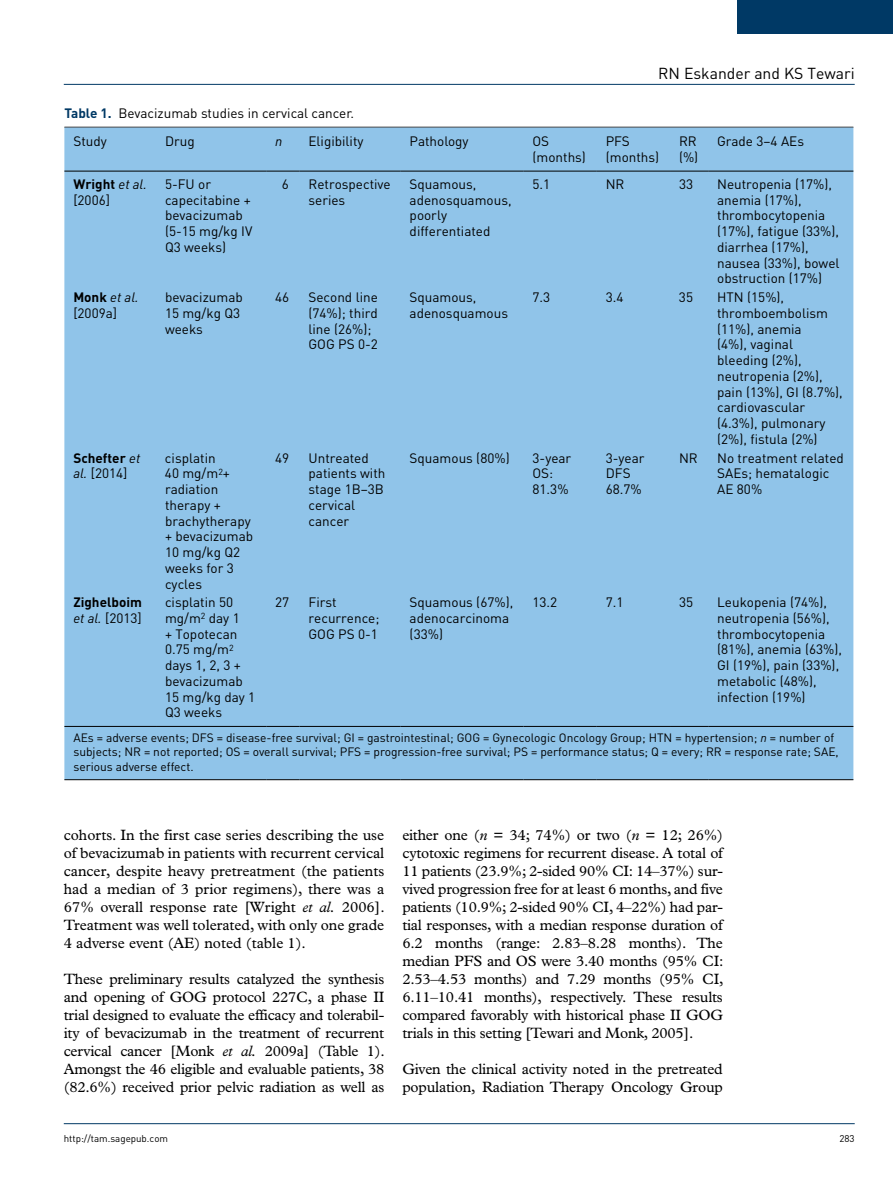
<style>
.page{position:relative;width:893px;height:1191px;background:#fff}
.page>*{position:absolute;margin:0;border:0;box-sizing:border-box;transform-origin:0 0}
.t1{font:15.75px "DIN";color:#000}
.t2{font:15px/18px "Plantin Std";letter-spacing:-.01em;color:#000;text-align:justify}
.t3{font:13.5px/15.8px "DIN";color:#000}
.t4{font:700 13.5px/15.8px "DIN";color:#000}
.t5{font:italic 13.5px "DIN";color:#000}
.t6{font:12px/14.2px "DIN";color:#000}
.t7{font:9.75px "DIN";color:#000}
.s1{font-weight:700;color:#003965}
.s2{font-weight:400;font-style:italic}
.s3{font-weight:400}
.s4{font-weight:700}
.s5{font-style:italic}
</style>
<div class="page">
<hr style="left:64px;top:84px;width:791px;height:1px;background:#003965">
<hr style="left:64px;top:1123px;width:791px;height:1px;background:#003965">
<div style="left:738px;top:0;width:155px;height:34px;background:#003965"></div>
<hr style="left:64px;top:127px;width:789px;height:1px;background:#000">
<div style="left:64px;top:128px;width:789px;height:651px;background:#90c4e9"></div>
<hr style="left:64px;top:171px;width:92px;height:1px;background:#000">
<hr style="left:156px;top:171px;width:110px;height:1px;background:#000">
<hr style="left:266px;top:171px;width:34px;height:1px;background:#000">
<hr style="left:300px;top:171px;width:101px;height:1px;background:#000">
<hr style="left:401px;top:171px;width:122px;height:1px;background:#000">
<hr style="left:524px;top:171px;width:73px;height:1px;background:#000">
<hr style="left:597px;top:171px;width:73px;height:1px;background:#000">
<hr style="left:670px;top:171px;width:38px;height:1px;background:#000">
<hr style="left:708px;top:171px;width:145px;height:1px;background:#000">
<hr style="left:64px;top:726px;width:92px;height:1px;background:#000">
<hr style="left:156px;top:726px;width:110px;height:1px;background:#000">
<hr style="left:266px;top:726px;width:34px;height:1px;background:#000">
<hr style="left:300px;top:726px;width:101px;height:1px;background:#000">
<hr style="left:401px;top:726px;width:122px;height:1px;background:#000">
<hr style="left:524px;top:726px;width:73px;height:1px;background:#000">
<hr style="left:597px;top:726px;width:73px;height:1px;background:#000">
<hr style="left:670px;top:726px;width:38px;height:1px;background:#000">
<hr style="left:708px;top:726px;width:145px;height:1px;background:#000">
<hr style="left:64px;top:779px;width:92px;height:1px;background:#000">
<hr style="left:156px;top:779px;width:110px;height:1px;background:#000">
<hr style="left:266px;top:779px;width:34px;height:1px;background:#000">
<hr style="left:300px;top:779px;width:101px;height:1px;background:#000">
<hr style="left:401px;top:779px;width:122px;height:1px;background:#000">
<hr style="left:524px;top:779px;width:73px;height:1px;background:#000">
<hr style="left:597px;top:779px;width:73px;height:1px;background:#000">
<hr style="left:670px;top:779px;width:38px;height:1px;background:#000">
<hr style="left:708px;top:779px;width:145px;height:1px;background:#000">
<p class="t1" style="left:658px;top:63px;width:198px">RN Eskander and KS Tewari</p>
<p class="t3" style="left:73px;top:98px;width:282px;line-height:28.5px;text-indent:-9px"><span class="s1">Table 1.</span> Bevacizumab studies in cervical cancer.<br>Study</p>
<p class="t3" style="left:165px;top:133px;width:31px">Drug</p>
<p class="t5" style="left:275px;top:133px;width:9px">n</p>
<p class="t3" style="left:309px;top:133px;width:56px">Eligibility</p>
<p class="t3" style="left:410px;top:133px;width:60px">Pathology</p>
<p class="t3" style="left:533px;top:133px;width:55px">OS (months)</p>
<p class="t3" style="left:606px;top:133px;width:55px">PFS (months)</p>
<p class="t3" style="left:679px;top:133px;width:21px">RR (%)</p>
<p class="t3" style="left:717px;top:133px;width:88px">Grade 3–4 AEs</p>
<p class="t4" style="left:73px;top:175px;width:75px">Wright <span class="s2">et al. </span><span class="s3">[2006]</span></p>
<p class="t3" style="left:165px;top:176px;width:89px">5-FU or capecitabine + bevacizumab (5-15 mg/kg IV<br>Q3 weeks)</p>
<p class="t3" style="left:282px;top:176px;width:9px">6</p>
<p class="t3" style="left:309px;top:176px;width:84px">Retrospective series</p>
<p class="t3" style="left:410px;top:176px;width:103px">Squamous, adenosquamous, poorly differentiated</p>
<p class="t3" style="left:532px;top:176px;width:19px">5.1</p>
<p class="t3" style="left:606px;top:176px;width:20px">NR</p>
<p class="t3" style="left:679px;top:176px;width:16px">33</p>
<p class="t3" style="left:717px;top:176px;width:124px">Neutropenia (17%), anemia (17%), thrombocytopenia (17%), fatigue (33%), diarrhea (17%), nausea (33%), bowel obstruction (17%)</p>
<p class="t3" style="left:73px;top:289px;width:67px"><span class="s4">Monk</span> <span class="s5">et al. </span>[2009a]</p>
<p class="t3" style="left:165px;top:289px;width:79px">bevacizumab<br>15 mg/kg Q3 weeks</p>
<p class="t3" style="left:275px;top:289px;width:16px">46</p>
<p class="t3" style="left:308px;top:289px;width:71px">Second line (74%); third line (26%);<br>GOG PS 0-2</p>
<p class="t3" style="left:410px;top:289px;width:100px">Squamous, adenosquamous</p>
<p class="t3" style="left:532px;top:289px;width:19px">7.3</p>
<p class="t3" style="left:606px;top:289px;width:19px">3.4</p>
<p class="t3" style="left:679px;top:289px;width:16px">35</p>
<p class="t3" style="left:717px;top:289px;width:127px">HTN (15%), thromboembolism (11%), anemia<br>(4%), vaginal bleeding (2%), neutropenia (2%), pain (13%), GI (8.7%), cardiovascular (4.3%), pulmonary (2%), fistula (2%)</p>
<p class="t4" style="left:73px;top:449px;width:68px">Schefter <span class="s2">et al.</span> <span class="s3">[2014]</span></p>
<p class="t3" style="left:165px;top:450px;width:90px">cisplatin<br>40 mg/m<sup>2</sup>+ radiation therapy + brachytherapy + bevacizumab<br>10 mg/kg Q2 weeks for 3 cycles</p>
<p class="t3" style="left:275px;top:449px;width:16px">49</p>
<p class="t3" style="left:309px;top:449px;width:78px">Untreated patients with stage 1B–3B cervical cancer</p>
<p class="t3" style="left:410px;top:449px;width:102px">Squamous (80%)</p>
<p class="t3" style="left:532px;top:449px;width:40px">3-year<br>OS:<br>81.3%</p>
<p class="t3" style="left:606px;top:449px;width:40px">3-year<br>DFS<br>68.7%</p>
<p class="t3" style="left:679px;top:450px;width:20px">NR</p>
<p class="t3" style="left:717px;top:450px;width:128px">No treatment related<br>SAEs; hematalogic<br>AE 80%</p>
<p class="t4" style="left:73px;top:594px;width:70px">Zighelboim <span class="s2">et al.</span> <span class="s3">[2013]</span></p>
<p class="t3" style="left:165px;top:594px;width:92px">cisplatin 50 mg/m<sup>2</sup> day 1<br>+ Topotecan<br>0.75 mg/m<sup>2 </sup>days 1, 2, 3 + bevacizumab<br>15 mg/kg day 1<br>Q3 weeks</p>
<p class="t3" style="left:275px;top:594px;width:16px">27</p>
<p class="t3" style="left:309px;top:594px;width:72px">First recurrence;<br>GOG PS 0-1</p>
<p class="t3" style="left:410px;top:594px;width:105px">Squamous (67%), adenocarcinoma (33%)</p>
<p class="t3" style="left:532px;top:594px;width:26px">13.2</p>
<p class="t3" style="left:606px;top:594px;width:19px">7.1</p>
<p class="t3" style="left:679px;top:594px;width:16px">35</p>
<p class="t3" style="left:717px;top:594px;width:126px">Leukopenia (74%), neutropenia (56%), thrombocytopenia (81%), anemia (63%),<br>GI (19%), pain (33%), metabolic (48%), infection (19%)</p>
<p class="t6" style="left:73px;top:730px;width:767px">AEs = adverse events; DFS = disease-free survival; GI = gastrointestinal; GOG = Gynecologic Oncology Group; HTN = hypertension; <span class="s5">n</span> = number of subjects; NR = not reported; OS = overall survival; PFS = progression-free survival; PS = performance status; Q = every; RR = response rate; SAE, serious adverse effect.</p>
<p class="t2" style="left:64px;top:826px;width:323px">cohorts. In the first case series describing the use of bevacizumab in patients with recurrent cervical cancer, despite heavy pretreatment (the patients had a median of 3 prior regimens), there was a 67% overall response rate [Wright <span class="s5">et al.</span> 2006].<br>Treatment was well tolerated, with only one grade 4 adverse event (AE) noted (table 1).</p>
<p class="t2" style="left:64px;top:970px;width:323px">These preliminary results catalyzed the synthesis and opening of GOG protocol 227C, a phase II trial designed to evaluate the efficacy and tolerabil&shy;ity of bevacizumab in the treatment of recurrent cervical cancer [Monk <span class="s5">et al.</span> 2009a] (Table 1).<br>Amongst the 46 eligible and evaluable patients, 38 (82.6%) received prior pelvic radiation as well as</p>
<p class="t2" style="left:402px;top:826px;width:323px">either one (<span class="s5">n</span> = 34; 74%) or two (<span class="s5">n</span> = 12; 26%) cytotoxic regimens for recurrent disease. A total of 11 patients (23.9%; 2-sided 90% CI: 14–37%) sur&shy;vived progression free for at least 6 months, and five patients (10.9%; 2-sided 90% CI, 4–22%) had par&shy;tial responses, with a median response duration of 6.2 months (range: 2.83–8.28 months). The median PFS and OS were 3.40 months (95% CI:<br>2.53–4.53 months) and 7.29 months (95% CI, 6.11–10.41 months), respectively. These results compared favorably with historical phase II GOG trials in this setting [Tewari and Monk, 2005].</p>
<p class="t2" style="left:402px;top:1060px;width:322px">Given the clinical activity noted in the pretreated population, Radiation Therapy Oncology Group</p>
<p class="t7" style="left:64px;top:1132px;width:106px">http://tam.sagepub.com</p>
<p class="t7" style="left:839px;top:1132px;width:17px">283</p>
</div>
